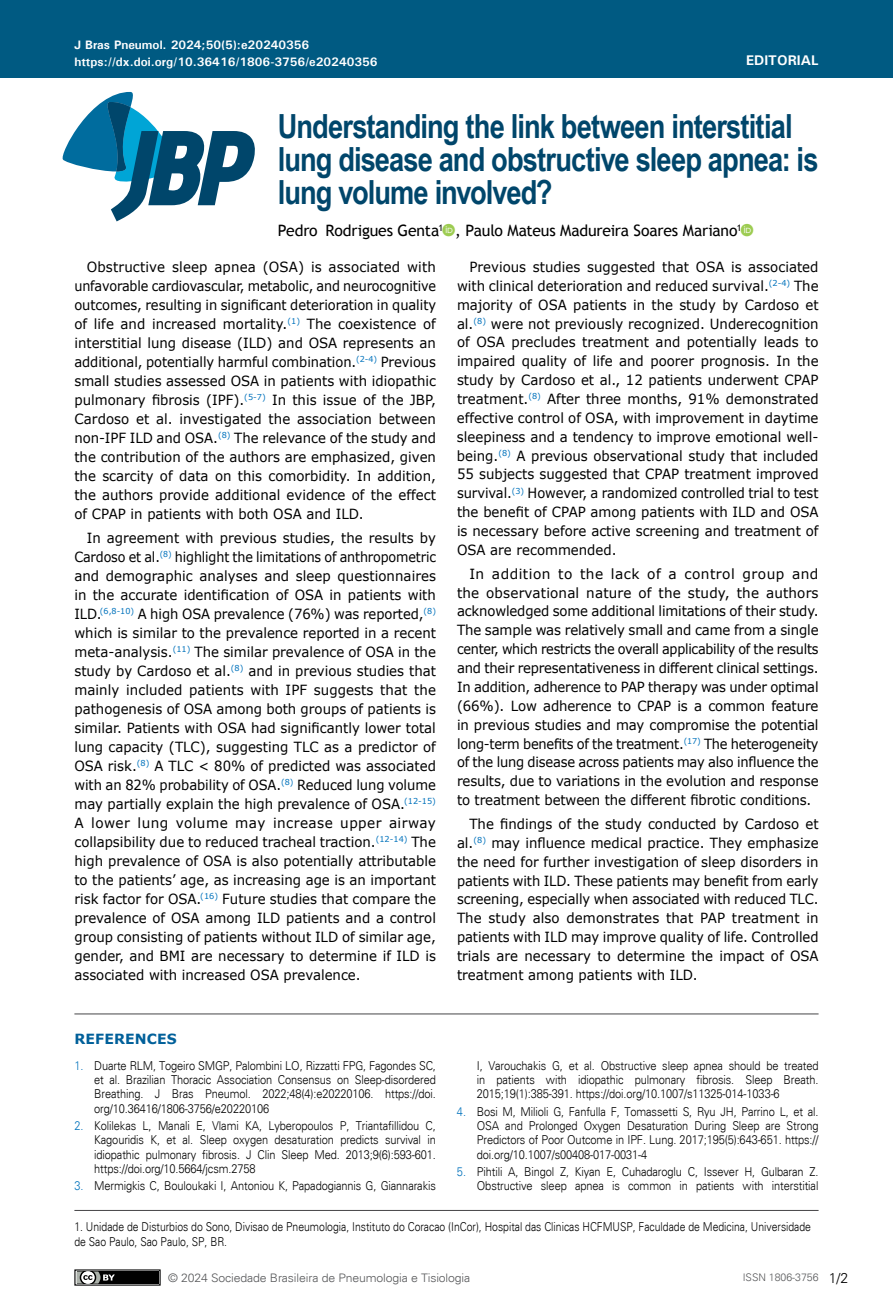
<style>
.page{position:relative;width:893px;height:1315px;background:#fff}
.page>*{position:absolute;margin:0;border:0;box-sizing:border-box;transform-origin:0 0}
.t1{font:700 33.25px/33.2px "Arial Narrow";letter-spacing:-.03em;color:#00466b}
.t2{font:21px "ID font Regular";color:#9dcc52}
.t3{font:15.75px "Trebuchet MS";letter-spacing:-.01em;color:#000}
.t4{font:14px/19.1px "Verdana";color:#000;text-align:justify;scale:.95 1}
.t5{font:14px/19.1px "Verdana";color:#000;text-align:justify;scale:.96 1}
.t6{font:14px/18.9px "Verdana";color:#000;text-align:justify}
.t7{font:700 14px "Verdana";letter-spacing:.01em;color:#01609a}
.t8{font:700 14px "Univers";color:#fff}
.t9{font:300 14px "Univers";color:#000}
.t10{font:300 12.25px/14.3px "Univers";letter-spacing:-.01em;color:#000;text-align:justify;scale:.9 1}
.t11{font:300 12.25px/14.9px "Univers";letter-spacing:-.01em;color:#000;scale:.85 1}
.t12{font:700 12.25px "Univers";color:#fff}
.t13{font:300 11.72px "Univers";letter-spacing:-.01em;color:#58595b;scale:1.04 1}
.t14{font:300 10.5px "Univers";color:#58595b}
.s1{font-family:"ID font Regular";font-size:21px;color:#9dcc52}
.s2{color:#0072bc}
</style>
<div class="page">
<div style="left:0;top:0;width:893px;height:78px;background:#005a82"></div>
<svg style="left:62px;top:91px;width:193px;height:130px"></svg>
<svg style="left:76px;top:1271px;width:83px;height:12px"></svg>
<div style="left:74px;top:1269px;width:87px;height:16px;border:1px solid #000"></div>
<div style="left:77px;top:1271px;width:81px;height:12px;background:#000"></div>
<svg style="left:77px;top:1271px;width:38px;height:12px"></svg>
<hr style="left:74px;top:1210px;width:745px;height:1px;background:#464547">
<hr style="left:74px;top:1013px;width:745px;height:1px;background:#464547">
<p class="t12" style="left:74px;top:37px;width:236px">J Bras Pneumol. 2024;50(5):e20240356</p>
<p class="t12" style="left:74px;top:54px;width:305px">https://dx.doi.org/10.36416/1806-3756/e20240356</p>
<p class="t8" style="left:746px;top:52px;width:74px">EDITORIAL</p>
<h1 class="t1" style="left:278px;top:108px;width:542px">Understanding the link between interstitial lung disease and obstructive sleep apnea: is lung volume involved?</h1>
<p class="t3" style="left:278px;top:222px;width:465px">Pedro Rodrigues Genta<sup>1</sup><span class="s1">a</span>, Paulo Mateus Madureira Soares Mariano<sup>1</sup></p>
<h2 class="t2" style="left:741px;top:220px;width:14px">a</h2>
<p class="t5" style="left:74px;top:257px;width:378px;text-indent:12px">Obstructive sleep apnea (OSA) is associated with unfavorable cardiovascular, metabolic, and neurocognitive outcomes, resulting in significant deterioration in quality of life and increased mortality.<sup>(1)</sup> The coexistence of interstitial lung disease (ILD) and OSA represents an additional, potentially harmful combination.<sup>(2-4)</sup> Previous small studies assessed OSA in patients with idiopathic pulmonary fibrosis (IPF).<sup>(5-7)</sup> In this issue of the JBP, Cardoso et al. investigated the association between non-IPF ILD and OSA.<sup>(8)</sup> The relevance of the study and the contribution of the authors are emphasized, given the scarcity of data on this comorbidity. In addition, the authors provide additional evidence of the effect of CPAP in patients with both OSA and ILD.</p>
<p class="t4" style="left:74px;top:528px;width:382px;text-indent:12px">In agreement with previous studies, the results by Cardoso et al.<sup>(8)</sup> highlight the limitations of anthropometric and demographic analyses and sleep questionnaires in the accurate identification of OSA in patients with ILD.<sup>(6,8-10)</sup> A high OSA prevalence (76%) was reported,<sup>(8) </sup>which is similar to the prevalence reported in a recent meta-analysis.<sup>(11)</sup> The similar prevalence of OSA in the study by Cardoso et al.<sup>(8)</sup> and in previous studies that mainly included patients with IPF suggests that the pathogenesis of OSA among both groups of patients is similar. Patients with OSA had significantly lower total lung capacity (TLC), suggesting TLC as a predictor of OSA risk.<sup>(8)</sup> A TLC &lt; 80% of predicted was associated with an 82% probability of OSA.<sup>(8)</sup> Reduced lung volume may partially explain the high prevalence of OSA.<sup>(12‑15)<br></sup>A lower lung volume may increase upper airway collapsibility due to reduced tracheal traction.<sup>(12-14)</sup> The high prevalence of OSA is also potentially attributable to the patients’ age, as increasing age is an important risk factor for OSA.<sup>(16)</sup> Future studies that compare the prevalence of OSA among ILD patients and a control group consisting of patients without ILD of similar age, gender, and BMI are necessary to determine if ILD is associated with increased OSA prevalence.</p>
<p class="t4" style="left:457px;top:258px;width:382px;text-indent:12px">Previous studies suggested that OSA is associated with clinical deterioration and reduced survival.<sup>(2-4)</sup> The majority of OSA patients in the study by Cardoso et al.<sup>(8)</sup> were not previously recognized. Underecognition of OSA precludes treatment and potentially leads to impaired quality of life and poorer prognosis. In the study by Cardoso et al., 12 patients underwent CPAP treatment.<sup>(8)</sup> After three months, 91% demonstrated effective control of OSA, with improvement in daytime sleepiness and a tendency to improve emotional well&shy;being.<sup>(8)</sup> A previous observational study that included 55 subjects suggested that CPAP treatment improved survival.<sup>(3)</sup> However, a randomized controlled trial to test the benefit of CPAP among patients with ILD and OSA is necessary before active screening and treatment of OSA are recommended.</p>
<p class="t6" style="left:457px;top:564px;width:363px;text-indent:12px">In addition to the lack of a control group and the observational nature of the study, the authors acknowledged some additional limitations of their study.<br>The sample was relatively small and came from a single center, which restricts the overall applicability of the results and their representativeness in different clinical settings.<br>In addition, adherence to PAP therapy was under optimal (66%). Low adherence to CPAP is a common feature in previous studies and may compromise the potential long-term benefits of the treatment.<sup>(17)</sup> The heterogeneity of the lung disease across patients may also influence the results, due to variations in the evolution and response to treatment between the different fibrotic conditions.</p>
<p class="t4" style="left:457px;top:814px;width:382px;text-indent:12px">The findings of the study conducted by Cardoso et al.<sup>(8)</sup> may influence medical practice. They emphasize the need for further investigation of sleep disorders in patients with ILD. These patients may benefit from early screening, especially when associated with reduced TLC.<br>The study also demonstrates that PAP treatment in patients with ILD may improve quality of life. Controlled trials are necessary to determine the impact of OSA treatment among patients with ILD.</p>
<p class="t7" style="left:74px;top:1030px;width:104px">REFERENCES</p>
<p class="t10" style="left:94px;top:1058px;width:381px;text-indent:-20px"><span class="s2">1.</span> Duarte RLM, Togeiro SMGP, Palombini LO, Rizzatti FPG, Fagondes SC, et al. Brazilian Thoracic Association Consensus on Sleep-disordered Breathing. J Bras Pneumol. 2022;48(4):e20220106. https://doi. org/10.36416/1806-3756/e20220106</p>
<p class="t10" style="left:94px;top:1118px;width:381px;text-indent:-20px"><span class="s2">2.</span> Kolilekas L, Manali E, Vlami KA, Lyberopoulos P, Triantafillidou C, Kagouridis K, et al. Sleep oxygen desaturation predicts survival in idiopathic pulmonary fibrosis. J Clin Sleep Med. 2013;9(6):593-601. https://doi.org/10.5664/jcsm.2758</p>
<p class="t10" style="left:74px;top:1178px;width:403px"><span class="s2">3.</span> Mermigkis C, Bouloukaki I, Antoniou K, Papadogiannis G, Giannarakis</p>
<p class="t10" style="left:477px;top:1058px;width:381px">I, Varouchakis G, et al. Obstructive sleep apnea should be treated in patients with idiopathic pulmonary fibrosis. Sleep Breath.<br>2015;19(1):385-391. https://doi.org/10.1007/s11325-014-1033-6</p>
<p class="t10" style="left:477px;top:1104px;width:381px;text-indent:-20px"><span class="s2">4.</span> Bosi M, Milioli G, Fanfulla F, Tomassetti S, Ryu JH, Parrino L, et al.<br>OSA and Prolonged Oxygen Desaturation During Sleep are Strong Predictors of Poor Outcome in IPF. Lung. 2017;195(5):643-651. https:// doi.org/10.1007/s00408-017-0031-4</p>
<p class="t10" style="left:457px;top:1164px;width:403px;text-align:right"><span class="s2">5.</span> Pihtili A, Bingol Z, Kiyan E, Cuhadaroglu C, Issever H, Gulbaran Z.<br>Obstructive sleep apnea is common in patients with interstitial</p>
<p class="t11" style="left:74px;top:1218px;width:868px">1. Unidade de Disturbios do Sono, Divisao de Pneumologia, Instituto do Coracao (InCor), Hospital das Clinicas HCFMUSP, Faculdade de Medicina, Universidade de Sao Paulo, Sao Paulo, SP, BR.</p>
<p class="t13" style="left:168px;top:1270px;width:292px">© 2024 Sociedade Brasileira de Pneumologia e Tisiologia</p>
<p class="t14" style="left:743px;top:1271px;width:77px">ISSN 1806-3756</p>
<p class="t9" style="left:829px;top:1269px;width:21px">1/2</p>
</div>
